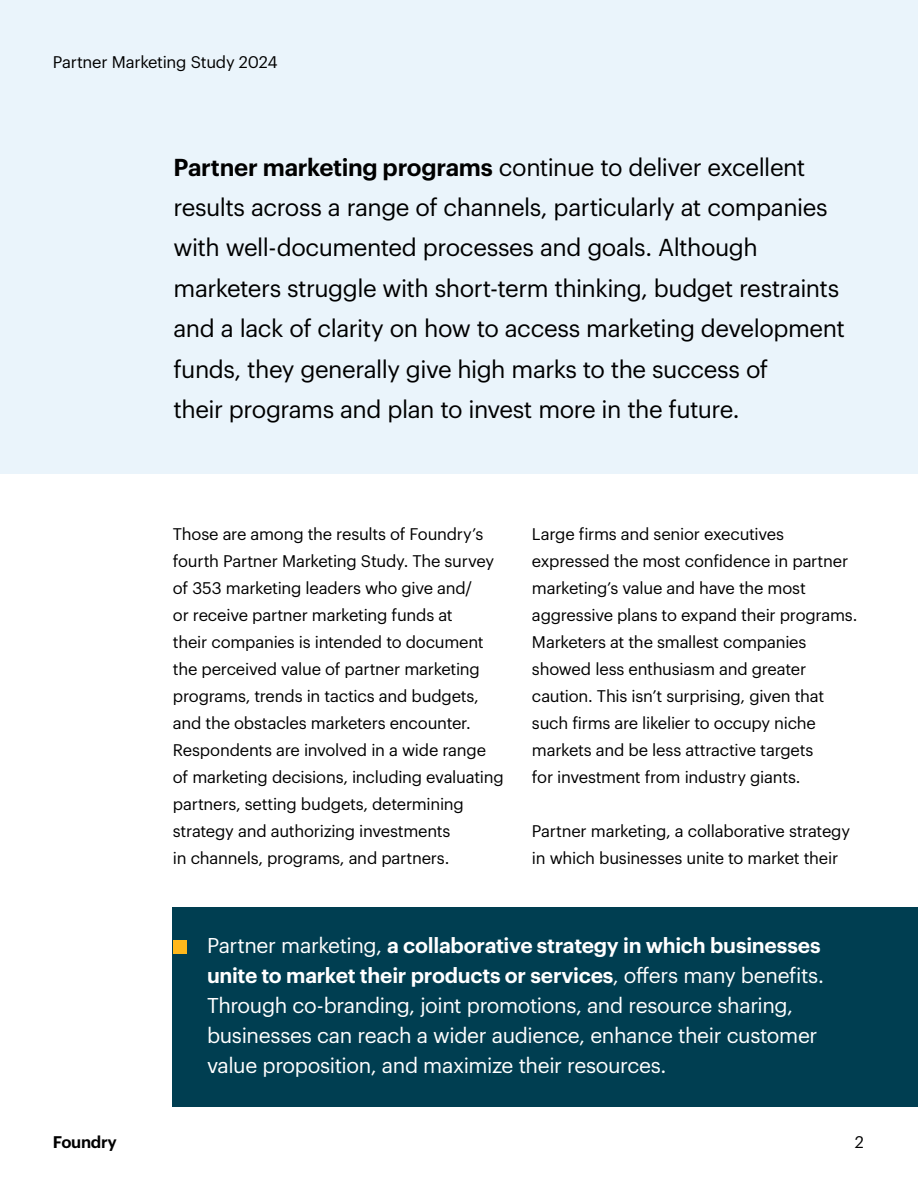
<style>
.page{position:relative;width:918px;height:1188px;background:#fff}
.page>*{position:absolute;margin:0;border:0;box-sizing:border-box;transform-origin:0 0}
.t1{font:24px/40.5px "Graphik";letter-spacing:-.02em;color:#000}
.t2{font:21px/30px "Graphik";letter-spacing:-.02em;color:#fff}
.t3{font:16.5px/27px "Graphik";letter-spacing:-.015em;color:#000}
.t4{font:600 16.5px "Graphik";letter-spacing:-.02em;color:#000}
.s1{font-weight:600}
</style>
<div class="page">
<div style="left:173px;top:907px;width:745px;height:200px;background:#003e51"></div>
<div style="left:0;top:0;width:918px;height:473px;background:#eaf4fb"></div>
<div style="left:173px;top:940px;width:13px;height:13px;background:#ffb81c"></div>
<p class="t3" style="left:53px;top:47px;width:226px">Partner Marketing Study 2024</p>
<p class="t1" style="left:174px;top:145px;width:673px"><span class="s1">Partner marketing programs</span> continue to deliver excellent results across a range of channels, particularly at companies with well-documented processes and goals. Although marketers struggle with short-term thinking, budget restraints and a lack of clarity on how to access marketing development funds, they generally give high marks to the success of<br>their programs and plan to invest more in the future.</p>
<p class="t3" style="left:173px;top:519px;width:332px">Those are among the results of Foundry’s fourth Partner Marketing Study. The survey of 353 marketing leaders who give and/<br>or receive partner marketing funds at<br>their companies is intended to document the perceived value of partner marketing programs, trends in tactics and budgets, and the obstacles marketers encounter.<br>Respondents are involved in a wide range of marketing decisions, including evaluating partners, setting budgets, determining strategy and authorizing investments<br>in channels, programs, and partners.</p>
<p class="t3" style="left:532px;top:519px;width:327px">Large firms and senior executives expressed the most confidence in partner marketing’s value and have the most aggressive plans to expand their programs.<br>Marketers at the smallest companies showed less enthusiasm and greater caution. This isn’t surprising, given that such firms are likelier to occupy niche markets and be less attractive targets<br>for investment from industry giants.</p>
<p class="t3" style="left:532px;top:816px;width:320px">Partner marketing, a collaborative strategy in which businesses unite to market their</p>
<p class="t2" style="left:207px;top:929px;width:618px">Partner marketing, <span class="s1">a collaborative strategy in which businesses unite to market their products or services</span>, offers many benefits.<br>Through co-branding, joint promotions, and resource sharing, businesses can reach a wider audience, enhance their customer value proposition, and maximize their resources.</p>
<p class="t4" style="left:53px;top:1129px;width:66px">Foundry</p>
<p class="t3" style="left:855px;top:1127px;width:11px">2</p>
</div>
